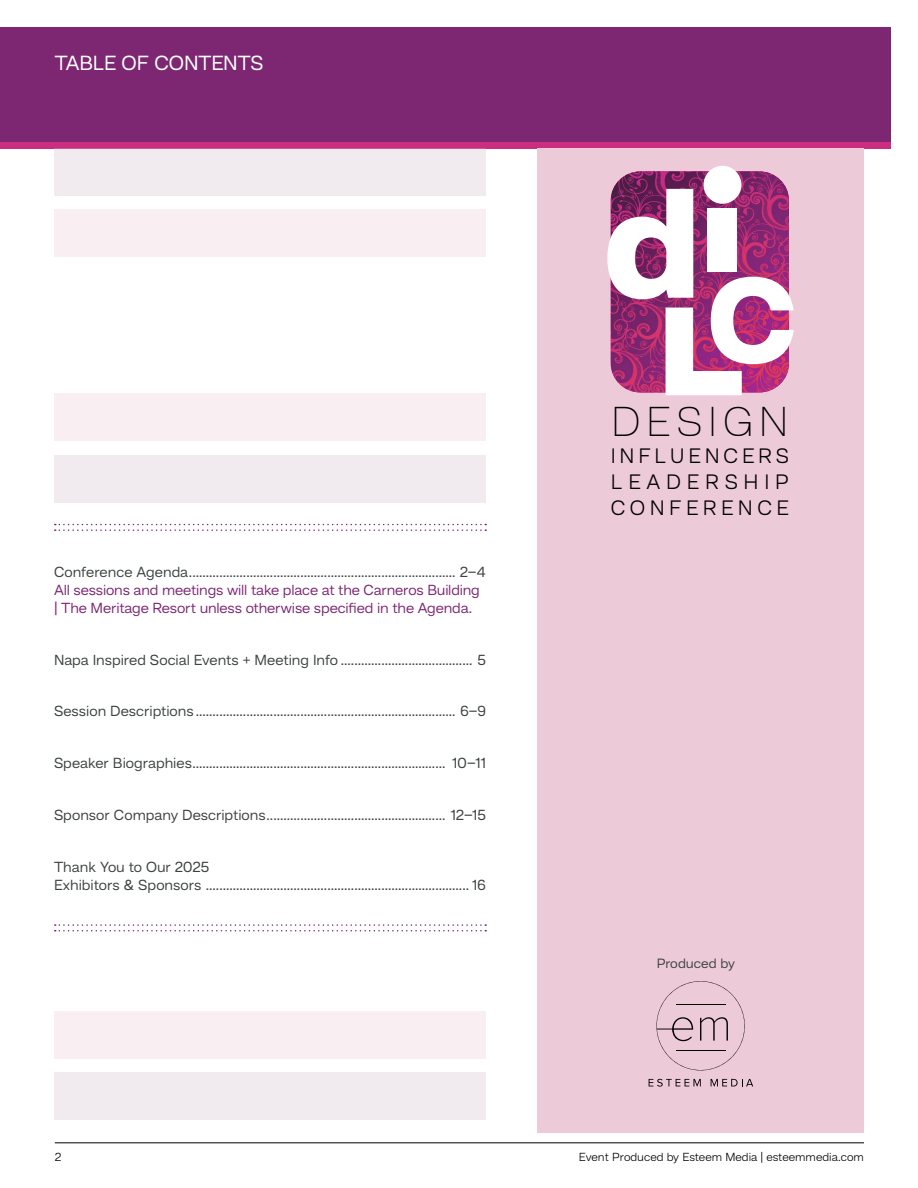
<style>
.page{position:relative;width:918px;height:1188px;background:#fff}
.page>*{position:absolute;margin:0;border:0;box-sizing:border-box;transform-origin:0 0}
.t1{font:100 42.9px "Hando";letter-spacing:.125em;color:#000}
.t2{font:300 21.45px/26.4px "Hando";letter-spacing:.205em;color:#000;text-align:justify}
.Page_Headers_R{font:21px "Hando Trial";letter-spacing:-.005em;color:#fff}
.t3{font:15px/18px "Hando Trial";color:#3e4243}
.t4{font:15px/18px "Hando Trial";letter-spacing:-.01em;color:#7d2773}
.t5{font:13.8px "Hando Trial";letter-spacing:-.005em;color:#3e4243}
.t6{font:300 12px "Hando";color:#000}
.s1{color:#3e4243}
</style>
<div class="page">
<hr style="left:55px;top:1143px;width:809px;height:1px;background:#000">
<div style="left:0;top:141px;width:891px;height:7px;background:#cb2e7f"></div>
<div style="left:0;top:27px;width:891px;height:114px;background:#7d2773"></div>
<div style="left:538px;top:148px;width:326px;height:985px;background:#edcad8"></div>
<svg style="left:55px;top:924px;width:431px;height:8px"></svg>
<svg style="left:55px;top:524px;width:431px;height:7px"></svg>
<svg style="left:649px;top:981px;width:104px;height:106px"></svg>
<hr style="left:676px;top:1005px;width:50px;height:1px;background:#000">
<hr style="left:676px;top:1050px;width:50px;height:1px;background:#000">
<img style="left:613px;top:171px;width:174px;height:18px">
<svg style="left:607px;top:189px;width:187px;height:206px;background:#c483ab"></svg>
<div style="left:707px;top:208px;width:30px;height:64px;background:#fff"></div>
<div style="left:704px;top:166px;width:37px;height:38px;background:#fff;border-radius:50%"></div>
<div style="left:54px;top:1073px;width:432px;height:47px;background:#f1ebf0"></div>
<div style="left:54px;top:1011px;width:432px;height:47px;background:#f9eff3"></div>
<div style="left:54px;top:455px;width:432px;height:47px;background:#f1ebf0"></div>
<div style="left:54px;top:393px;width:432px;height:48px;background:#f9eff3"></div>
<div style="left:54px;top:148px;width:432px;height:47px;background:#f1ebf0"></div>
<div style="left:54px;top:210px;width:432px;height:47px;background:#f9eff3"></div>
<p class="Page_Headers_R" style="left:55px;top:50px;width:210px">TABLE OF CONTENTS</p>
<p class="t4" style="left:54px;top:562px;width:433px"><span class="s1">Conference Agenda............................................................................... 2–4<br></span>All sessions and meetings will take place at the Carneros Building | The Meritage Resort unless otherwise specified in the Agenda.</p>
<p class="t3" style="left:54px;top:650px;width:434px">Napa Inspired Social Events + Meeting Info ....................................... 5</p>
<p class="t3" style="left:54px;top:702px;width:433px">Session Descriptions ............................................................................. 6–9</p>
<p class="t3" style="left:54px;top:754px;width:434px">Speaker Biographies........................................................................... 10–11</p>
<p class="t3" style="left:54px;top:805px;width:434px">Sponsor Company Descriptions..................................................... 12–15</p>
<p class="t3" style="left:54px;top:857px;width:433px">Thank You to Our 2025<br>Exhibitors &amp; Sponsors .............................................................................. 16</p>
<p class="t1" style="left:611px;top:396px;width:180px">DESIGN</p>
<p class="t2" style="left:611px;top:442px;width:180px">INFLUENCERS LEADERSHIP CONFERENCE</p>
<p class="t5" style="left:657px;top:955px;width:80px">Produced by</p>
<p class="t6" style="left:55px;top:1149px;width:8px">2</p>
<p class="t6" style="left:579px;top:1149px;width:287px">Event Produced by Esteem Media | esteemmedia.com</p>
</div>
